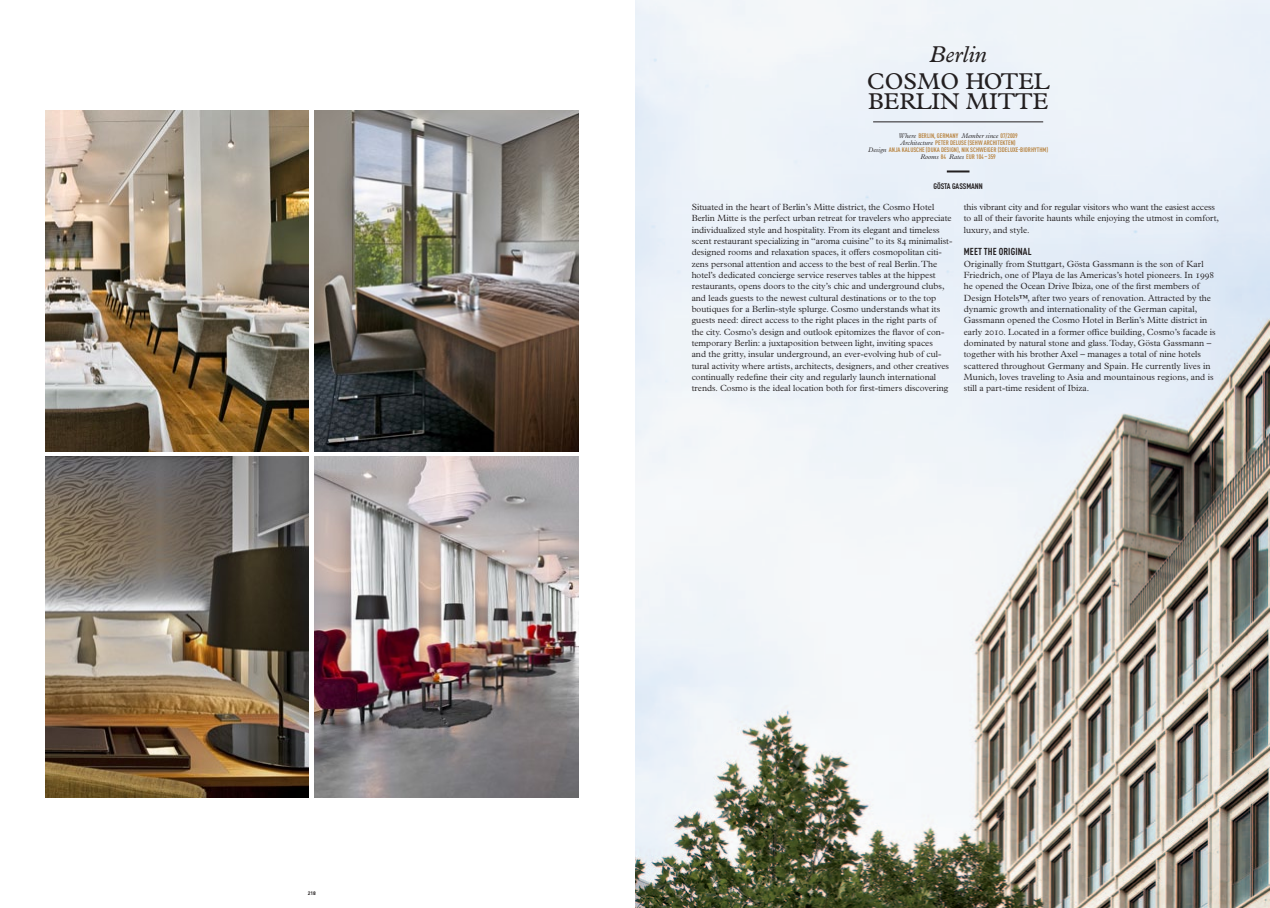
<style>
.page{position:relative;width:1270px;height:908px;background:#fff}
.page>*{position:absolute;margin:0;border:0;box-sizing:border-box;transform-origin:0 0}
.t1{font:23px/20px "Plantin MT Pro";color:#231f20}
.t2{font:italic 23px "Plantin MT Pro";color:#231f20}
.t3{font:700 condensed 10px "DIN Pro";letter-spacing:.01em;color:#231f20}
.t4{font:300 9px/11.3px "Plantin MT Pro";color:#231f20}
.t5{font:700 condensed 8px "DIN Pro";color:#231f20}
.t6{font:700 condensed 6.5px/7px "DIN Pro";color:#b98747;text-align:center}
.t7{font:700 5px "DIN Pro";color:#231f20}
.s1{font-family:"Plantin MT Pro";font-weight:300;font-style:italic;font-stretch:normal;font-size:6.7px;color:#231f20}
</style>
<div class="page">
<img style="left:635px;top:0;width:635px;height:907px">
<img style="left:45px;top:456px;width:264px;height:341px">
<img style="left:315px;top:456px;width:263px;height:341px">
<img style="left:45px;top:111px;width:264px;height:340px">
<img style="left:315px;top:111px;width:263px;height:340px">
<hr style="left:873px;top:122px;width:170px;height:1px;background:#231f20">
<hr style="left:947px;top:170px;width:22px;height:2px;background:#231f20">
<p class="t7" style="left:308px;top:889px;width:9px">218</p>
<h1 class="t2" style="left:929px;top:41px;width:59px">Berlin</h1>
<h1 class="t1" style="left:867px;top:72px;width:184px">COSMO HOTEL<br>BERLIN MITTE</h1>
<p class="t6" style="left:868px;top:132px;width:181px"><span class="s1">Where</span> BERLIN, GERMANY <span class="s1">Member since</span> 07/2009<br><span class="s1">Architecture</span> PETER DELUSE (SEHW ARCHITEKTEN)<br><span class="s1">Design</span> ANJA KALUSCHE (DUKA DESIGN), NIK SCHWEIGER (3DELUXE-BIORHYTHM)<br><span class="s1">Rooms</span> 84 <span class="s1">Rates</span> EUR 104–359</p>
<p class="t5" style="left:933px;top:182px;width:51px">GÖSTA GASSMANN</p>
<p class="t4" style="left:692px;top:201px;width:262px">Situated in the heart of Berlin’s Mitte district, the Cosmo Hotel Berlin Mitte is the perfect urban retreat for travelers who appreciate individualized style and hospitality. From its elegant and timeless scent restaurant specializing in “aroma cuisine” to its 84 minimalist&shy;designed rooms and relaxation spaces, it offers cosmopolitan citi&shy;zens personal attention and access to the best of real Berlin. The hotel’s dedicated concierge service reserves tables at the hippest restaurants, opens doors to the city’s chic and underground clubs, and leads guests to the newest cultural destinations or to the top boutiques for a Berlin-style splurge. Cosmo understands what its guests need: direct access to the right places in the right parts of<br>the city. Cosmo’s design and outlook epitomizes the flavor of con&shy;temporary Berlin: a juxtaposition between light, inviting spaces<br>and the gritty, insular underground, an ever-evolving hub of cul&shy;tural activity where artists, architects, designers, and other creatives continually redefine their city and regularly launch international trends. Cosmo is the ideal location both for first-timers discovering</p>
<p class="t4" style="left:964px;top:201px;width:257px">this vibrant city and for regular visitors who want the easiest access to all of their favorite haunts while enjoying the utmost in comfort, luxury, and style.</p>
<p class="t3" style="left:964px;top:245px;width:69px">MEET THE ORIGINAL</p>
<p class="t4" style="left:964px;top:258px;width:254px">Originally from Stuttgart, Gösta Gassmann is the son of Karl Friedrich, one of Playa de las Americas’s hotel pioneers. In 1998 he opened the Ocean Drive Ibiza, one of the first members of Design Hotels™, after two years of renovation. Attracted by the dynamic growth and internationality of the German capital, Gassmann opened the Cosmo Hotel in Berlin’s Mitte district in early 2010. Located in a former office building, Cosmo’s facade is dominated by natural stone and glass. Today, Gösta Gassmann – together with his brother Axel – manages a total of nine hotels scattered throughout Germany and Spain. He currently lives in Munich, loves traveling to Asia and mountainous regions, and is still a part-time resident of Ibiza.</p>
</div>
